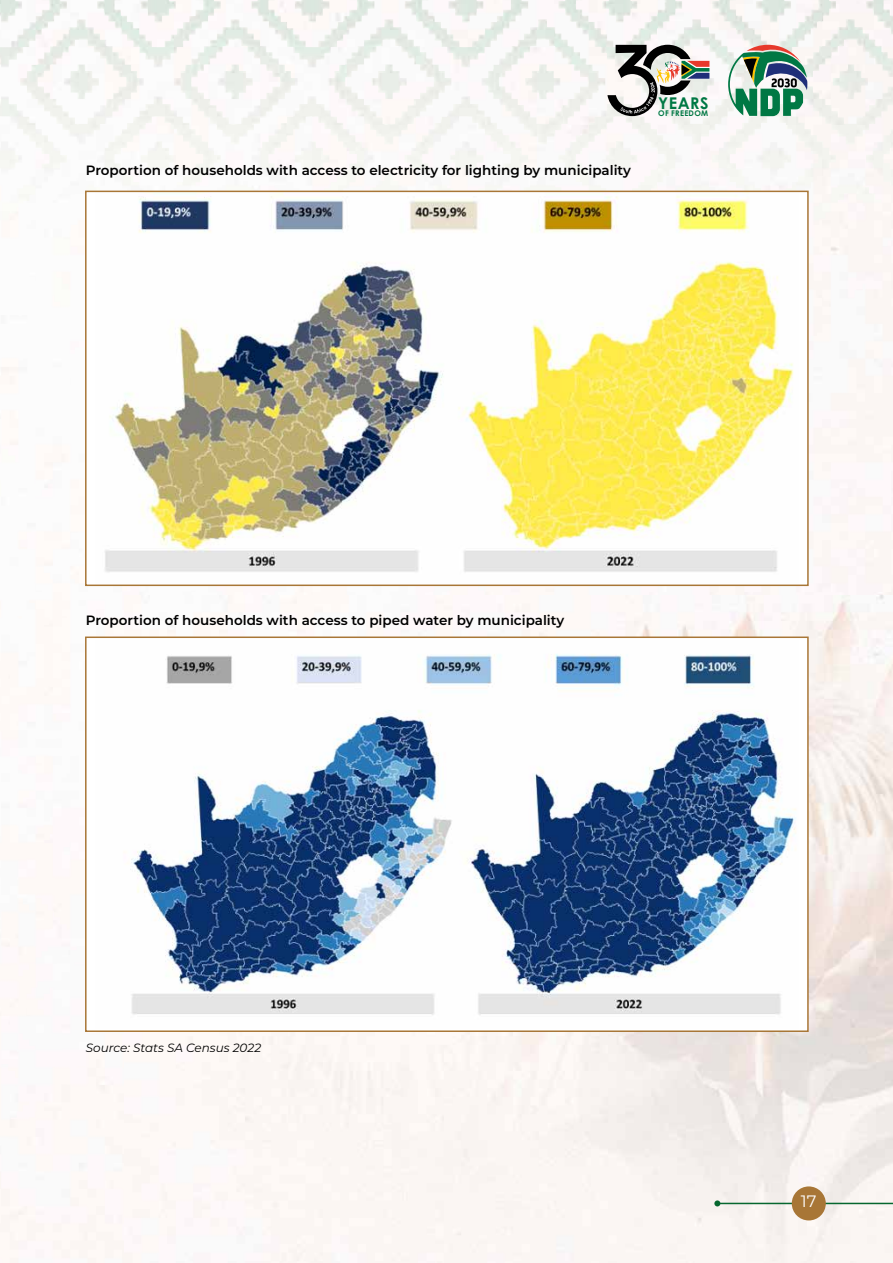
<style>
.page{position:relative;width:893px;height:1263px;background:#fff}
.page>*{position:absolute;margin:0;border:0;box-sizing:border-box;transform-origin:0 0}
.t1{font:16.5px "Montserrat";color:#fff}
.t2{font:700 16.2px "Century Gothic";letter-spacing:.03em;color:#007844}
.t3{font:600 13.5px "Montserrat";color:#000}
.t4{font:italic 12px "Montserrat";color:#000}
.t5{font:700 7.8px "Century Gothic";letter-spacing:.03em;color:#007844}
</style>
<div class="page">
<img style="left:0;top:0;width:893px;height:1263px">
<img style="left:251px;top:0;width:642px;height:67px">
<img style="left:124px;top:596px;width:769px;height:667px">
<hr style="left:717px;top:1203px;width:176px;height:1px;background:#06672f">
<svg style="left:714px;top:1200px;width:6px;height:6px"></svg>
<svg style="left:607px;top:45px;width:102px;height:71px"></svg>
<svg style="left:728px;top:45px;width:79px;height:71px"></svg>
<div style="left:792px;top:1186px;width:34px;height:34px;background:#a87636;border-radius:50%"></div>
<img style="left:0;top:0;width:1px;height:67px">
<div style="left:86px;top:191px;width:722px;height:394px;background:#fff"></div>
<img style="left:105px;top:194px;width:689px;height:378px">
<div style="left:85px;top:191px;width:724px;height:395px;border:2px solid #a87636"></div>
<div style="left:86px;top:637px;width:722px;height:394px;background:#fff"></div>
<img style="left:131px;top:654px;width:665px;height:361px">
<div style="left:85px;top:636px;width:724px;height:396px;border:2px solid #a87636"></div>
<p class="t3" style="left:86px;top:160px;width:547px">Proportion of households with access to electricity for lighting by municipality</p>
<p class="t2" style="left:658px;top:91px;width:52px">YEARS</p>
<p class="t5" style="left:658px;top:107px;width:51px">OF FREEDOM</p>
<p class="t3" style="left:86px;top:610px;width:480px">Proportion of households with access to piped water by municipality</p>
<p class="t4" style="left:86px;top:1039px;width:177px">Source: Stats SA Census 2022</p>
<p class="t1" style="left:801px;top:1190px;width:17px">17</p>
</div>
